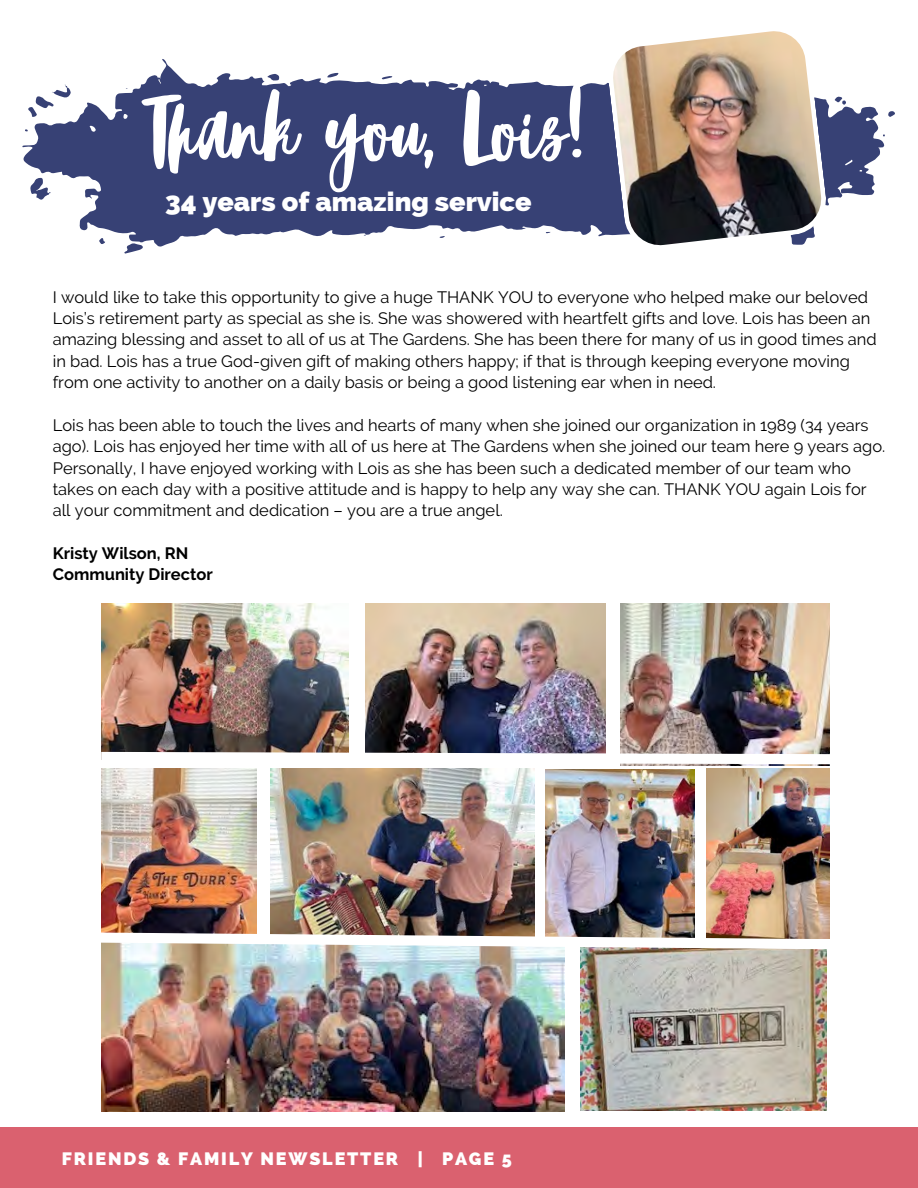
<style>
.page{position:relative;width:918px;height:1188px;background:#fff}
.page>*{position:absolute;margin:0;border:0;box-sizing:border-box;transform-origin:0 0}
.t1{font:79.65px "Blacktear Script";color:#fff}
.t2{font:800 27px "Raleway";color:#fff}
.t3{font:800 18px "Raleway";letter-spacing:.1em;color:#fff}
.t4{font:16.5px/21.3px "Raleway";color:#000}
.t5{font:700 16.5px "Raleway";color:#000}
</style>
<div class="page">
<div style="left:0;top:1127px;width:918px;height:61px;background:#da616f"></div>
<svg style="left:22px;top:59px;width:862px;height:188px;fill:#374175"></svg>
<svg style="left:124px;top:243px;width:19px;height:11px"></svg>
<svg style="left:267px;top:74px;width:13px;height:8px"></svg>
<svg style="left:327px;top:73px;width:12px;height:4px"></svg>
<svg style="left:888px;top:111px;width:7px;height:6px"></svg>
<svg style="left:382px;top:76px;width:10px;height:3px"></svg>
<svg style="left:99px;top:238px;width:6px;height:6px"></svg>
<svg style="left:835px;top:96px;width:11px;height:9px"></svg>
<svg style="left:28px;top:85px;width:43px;height:32px"></svg>
<svg style="left:30px;top:178px;width:21px;height:22px"></svg>
<img style="left:606px;top:31px;width:222px;height:216px">
<img style="left:620px;top:603px;width:209px;height:144px">
<img style="left:101px;top:603px;width:248px;height:144px">
<img style="left:270px;top:769px;width:265px;height:158px">
<img style="left:101px;top:769px;width:155px;height:158px">
<img style="left:706px;top:769px;width:124px;height:158px">
<img style="left:365px;top:603px;width:241px;height:144px">
<img style="left:101px;top:955px;width:464px;height:156px">
<img style="left:545px;top:769px;width:150px;height:158px">
<img style="left:581px;top:955px;width:245px;height:156px">
<img style="left:101px;top:747px;width:729px;height:22px">
<img style="left:101px;top:927px;width:729px;height:28px">
<p class="t1" style="left:150px;top:83px;width:434px">Thank you, Lois!</p>
<p class="t2" style="left:165px;top:186px;width:368px">34 years of amazing service</p>
<p class="t4" style="left:53px;top:286px;width:825px">I would like to take this opportunity to give a huge THANK YOU to everyone who helped make our beloved Lois’s retirement party as special as she is. She was showered with heartfelt gifts and love. Lois has been an amazing blessing and asset to all of us at The Gardens. She has been there for many of us in good times and in bad. Lois has a true God-given gift of making others happy; if that is through keeping everyone moving from one activity to another on a daily basis or being a good listening ear when in need.</p>
<p class="t4" style="left:53px;top:414px;width:834px">Lois has been able to touch the lives and hearts of many when she joined our organization in 1989 (34 years ago). Lois has enjoyed her time with all of us here at The Gardens when she joined our team here 9 years ago.<br>Personally, I have enjoyed working with Lois as she has been such a dedicated member of our team who takes on each day with a positive attitude and is happy to help any way she can. THANK YOU again Lois for all your commitment and dedication – you are a true angel.</p>
<p class="t5" style="left:53px;top:544px;width:137px">Kristy Wilson, RN</p>
<p class="t5" style="left:53px;top:565px;width:162px">Community Director</p>
<p class="t3" style="left:62px;top:1148px;width:451px">FRIENDS &amp; FAMILY NEWSLETTER | PAGE 5</p>
</div>
